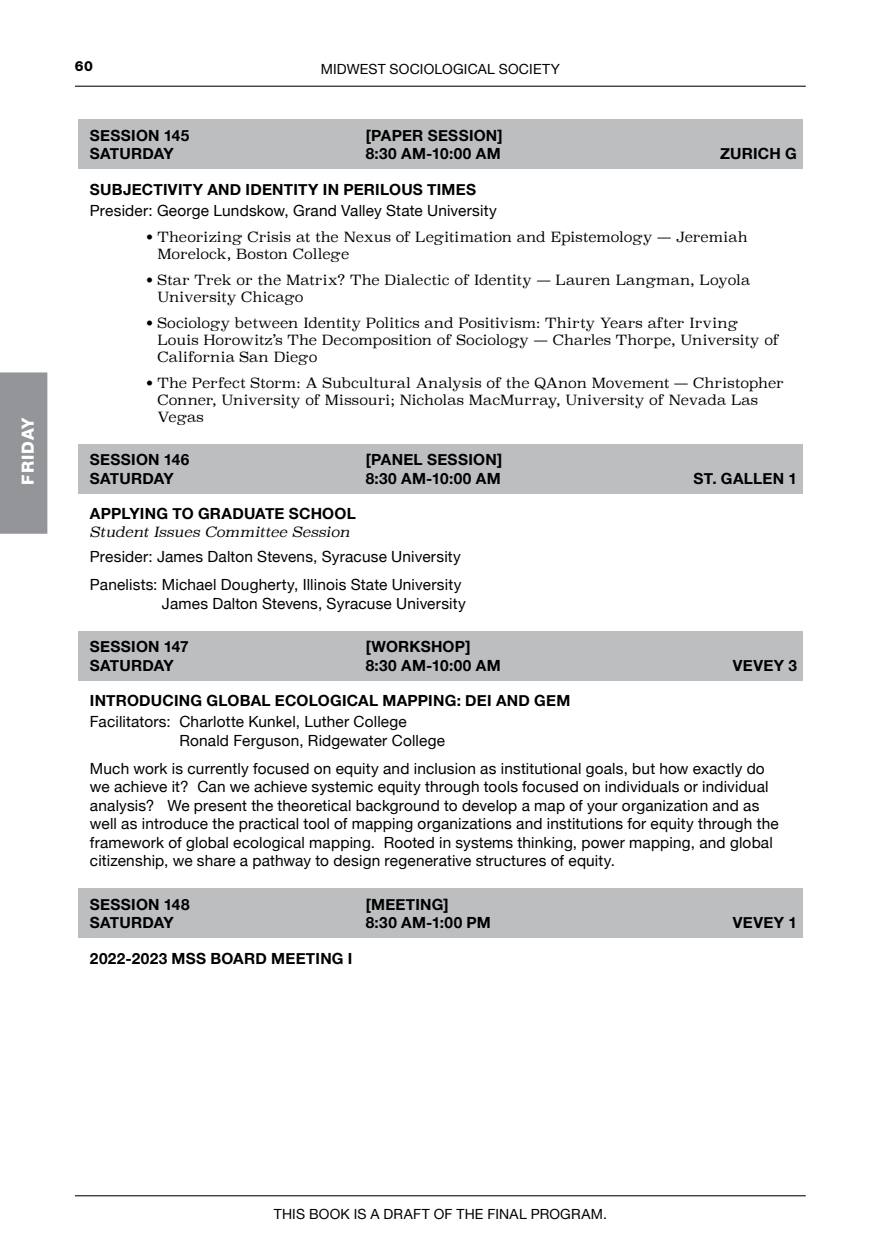
<style>
.page{position:relative;width:882px;height:1260px;background:#fff}
.page>*{position:absolute;margin:0;border:0;box-sizing:border-box;transform-origin:0 0}
.t1{font:800 16.8px "Helvetica Neue";letter-spacing:.065em;color:#fff}
.t2{font:15.4px/18.6px "Helvetica Neue";letter-spacing:.01em;color:#000}
.t3{font:700 15.4px "Helvetica Neue";letter-spacing:.015em;color:#000}
.t4{font:300 14px/16.8px "Superclarendon";letter-spacing:.01em;color:#000}
.t5{font:14px "Helvetica Neue";letter-spacing:.015em;color:#000}
.t6{font:italic 300 14px "Superclarendon";color:#000}
.t7{font:800 14px "Helvetica Neue";color:#000}
.s1{font-family:"Helvetica Neue";font-weight:900}
</style>
<div class="page">
<hr style="left:75px;top:1195px;width:731px;height:1px;background:#000">
<hr style="left:75px;top:86px;width:731px;height:1px;background:#000">
<div style="left:0;top:372px;width:47px;height:162px;background:#939598"></div>
<div style="left:79px;top:120px;width:724px;height:49px;background:#bcbec0"></div>
<div style="left:79px;top:444px;width:724px;height:49px;background:#bcbec0"></div>
<div style="left:79px;top:631px;width:724px;height:49px;background:#bcbec0"></div>
<div style="left:79px;top:889px;width:724px;height:49px;background:#bcbec0"></div>
<p class="t1" style="left:18px;top:485px;width:70px;rotate:-90deg">FRIDAY</p>
<p class="t7" style="left:75px;top:58px;width:19px">60</p>
<p class="t5" style="left:321px;top:59px;width:241px">MIDWEST SOCIOLOGICAL SOCIETY</p>
<p class="t3" style="left:90px;top:123px;width:101px">SESSION 145</p>
<p class="t3" style="left:366px;top:123px;width:139px">[PAPER SESSION]</p>
<p class="t3" style="left:90px;top:142px;width:85px">SATURDAY</p>
<p class="t3" style="left:366px;top:142px;width:136px">8:30 AM-10:00 AM</p>
<p class="t3" style="left:720px;top:142px;width:78px">ZURICH G</p>
<p class="t3" style="left:90px;top:177px;width:388px">SUBJECTIVITY AND IDENTITY IN PERILOUS TIMES</p>
<p class="t2" style="left:90px;top:202px;width:408px">Presider: George Lundskow, Grand Valley State University</p>
<p class="t4" style="left:158px;top:230px;width:592px;text-indent:-11px"><span class="s1">•</span> Theorizing Crisis at the Nexus of Legitimation and Epistemology — Jeremiah<br>Morelock, Boston College</p>
<p class="t4" style="left:158px;top:273px;width:594px;text-indent:-11px"><span class="s1">•</span> Star Trek or the Matrix? The Dialectic of Identity — Lauren Langman, Loyola<br>University Chicago</p>
<p class="t4" style="left:158px;top:316px;width:623px;text-indent:-11px"><span class="s1">•</span> Sociology between Identity Politics and Positivism: Thirty Years after Irving<br>Louis Horowitz’s The Decomposition of Sociology — Charles Thorpe, University of<br>California San Diego</p>
<p class="t4" style="left:158px;top:376px;width:628px;text-indent:-11px"><span class="s1">•</span> The Perfect Storm: A Subcultural Analysis of the QAnon Movement — Christopher<br>Conner, University of Missouri; Nicholas MacMurray, University of Nevada Las<br>Vegas</p>
<p class="t3" style="left:90px;top:448px;width:101px">SESSION 146</p>
<p class="t3" style="left:366px;top:448px;width:138px">[PANEL SESSION]</p>
<p class="t3" style="left:90px;top:466px;width:85px">SATURDAY</p>
<p class="t3" style="left:366px;top:466px;width:136px">8:30 AM-10:00 AM</p>
<p class="t3" style="left:694px;top:466px;width:105px">ST. GALLEN 1</p>
<p class="t3" style="left:90px;top:501px;width:267px">APPLYING TO GRADUATE SCHOOL</p>
<p class="t6" style="left:90px;top:524px;width:261px">Student Issues Committee Session</p>
<p class="t2" style="left:90px;top:544px;width:373px;line-height:27.8px">Presider: James Dalton Stevens, Syracuse University<br>Panelists: Michael Dougherty, Illinois State University</p>
<p class="t2" style="left:162px;top:595px;width:305px">James Dalton Stevens, Syracuse University</p>
<p class="t3" style="left:90px;top:635px;width:100px">SESSION 147</p>
<p class="t3" style="left:366px;top:635px;width:106px">[WORKSHOP]</p>
<p class="t3" style="left:90px;top:653px;width:85px">SATURDAY</p>
<p class="t3" style="left:366px;top:653px;width:136px">8:30 AM-10:00 AM</p>
<p class="t3" style="left:733px;top:653px;width:66px">VEVEY 3</p>
<p class="t3" style="left:90px;top:688px;width:482px">INTRODUCING GLOBAL ECOLOGICAL MAPPING: DEI AND GEM</p>
<p class="t2" style="left:179px;top:714px;width:267px;text-indent:-89px">Facilitators: Charlotte Kunkel, Luther College<br>Ronald Ferguson, Ridgewater College</p>
<p class="t2" style="left:90px;top:760px;width:690px">Much work is currently focused on equity and inclusion as institutional goals, but how exactly do we achieve it? Can we achieve systemic equity through tools focused on individuals or individual analysis? We present the theoretical background to develop a map of your organization and as well as introduce the practical tool of mapping organizations and institutions for equity through the framework of global ecological mapping. Rooted in systems thinking, power mapping, and global citizenship, we share a pathway to design regenerative structures of equity.</p>
<p class="t3" style="left:90px;top:892px;width:101px">SESSION 148</p>
<p class="t3" style="left:366px;top:892px;width:84px">[MEETING]</p>
<p class="t3" style="left:90px;top:911px;width:85px">SATURDAY</p>
<p class="t3" style="left:366px;top:911px;width:127px">8:30 AM-1:00 PM</p>
<p class="t3" style="left:733px;top:911px;width:66px">VEVEY 1</p>
<p class="t3" style="left:90px;top:946px;width:264px">2022-2023 MSS BOARD MEETING I</p>
<p class="t5" style="left:274px;top:1204px;width:335px">THIS BOOK IS A DRAFT OF THE FINAL PROGRAM.</p>
</div>
